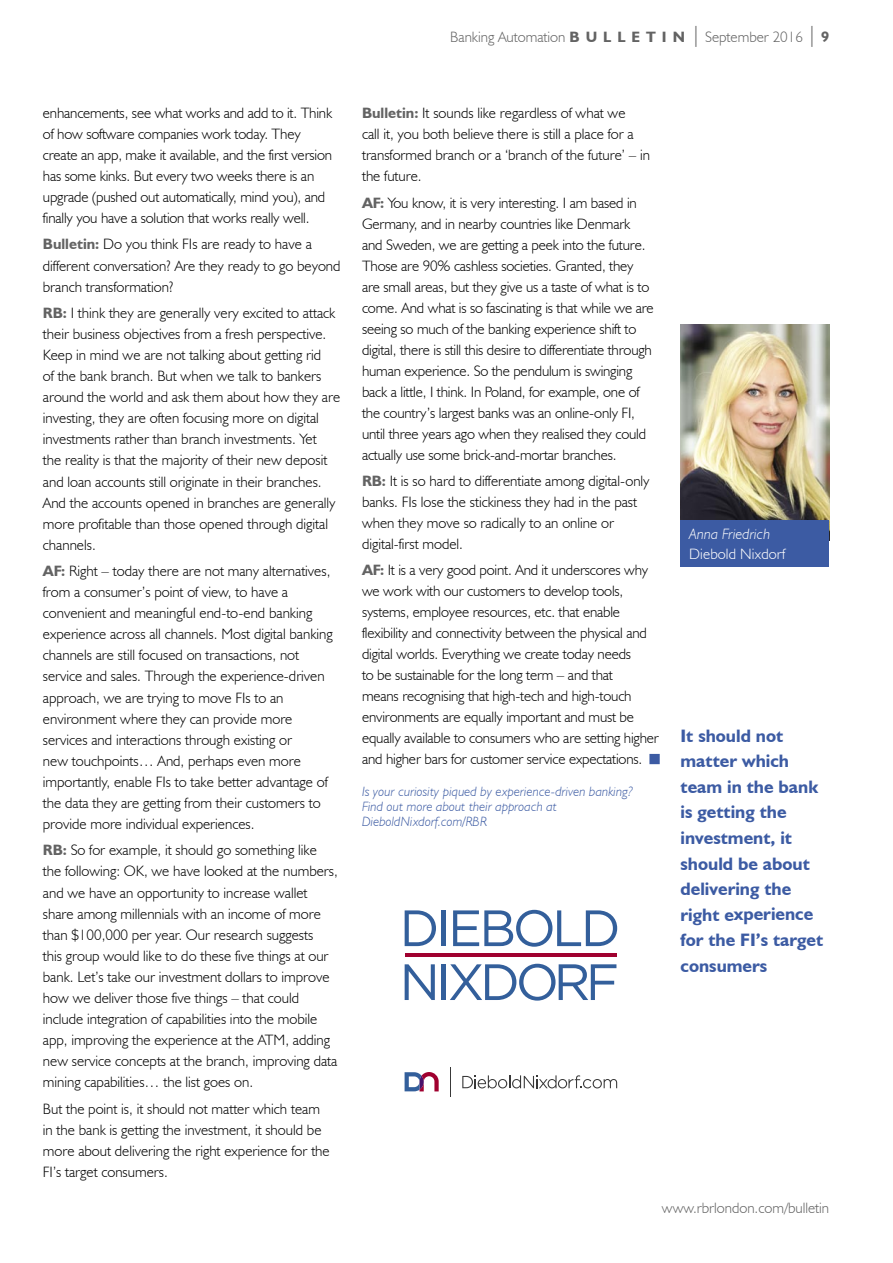
<style>
.page{position:relative;width:893px;height:1263px;background:#fff}
.page>*{position:absolute;margin:0;border:0;box-sizing:border-box;transform-origin:0 0}
.t1{font:700 18px/25.5px "Humanist 521 BT";color:#3c5ba3}
.t2{font:300 15px/21px "Humanist 521 BT";color:#000}
.t3{font:300 15px "Humanist 521 BT";color:#636363}
.t4{font:300 15px "Humanist 521 BT";letter-spacing:.01em;color:#fff}
.t5{font:italic 300 15px "Humanist 521 BT";letter-spacing:.01em;color:#fff}
.t6{font:italic 300 13.5px/15px "Humanist 521 BT";letter-spacing:.01em;color:#3c5ba3}
.s1{font-weight:700}
.s2{font-size:21px}
.s3{font-weight:700;color:#636363}
</style>
<div class="page">
<div style="left:649px;top:754px;width:11px;height:10px;background:#3c5ba3"></div>
<img style="left:680px;top:324px;width:149px;height:196px">
<div style="left:680px;top:520px;width:149px;height:47px;background:#3c5ba3"></div>
<hr style="left:405px;top:954px;width:211px;height:3px;background:#a0002f">
<svg style="left:405px;top:910px;width:31px;height:36px"></svg>
<hr style="left:442px;top:910px;width:4px;height:36px;background:#335f9b">
<svg style="left:453px;top:910px;width:164px;height:37px"></svg>
<svg style="left:405px;top:964px;width:30px;height:36px"></svg>
<hr style="left:442px;top:964px;width:4px;height:36px;background:#335f9b">
<svg style="left:450px;top:964px;width:166px;height:36px"></svg>
<svg style="left:405px;top:1072px;width:34px;height:19px"></svg>
<hr style="left:450px;top:1067px;width:1px;height:30px;background:#393939">
<svg style="left:462px;top:1075px;width:155px;height:13px"></svg>
<p class="t3" style="left:450px;top:28px;width:380px">Banking Automation <span class="s1">B U L L E T I N</span> <span class="s2">|</span> September 2016 <span class="s2">|</span> <span class="s1">9</span></p>
<p class="t2" style="left:43px;top:102px;width:291px">enhancements, see what works and add to it. Think of how software companies work today. They create an app, make it available, and the first version has some kinks. But every two weeks there is an upgrade (pushed out automatically, mind you), and finally you have a solution that works really well.</p>
<p class="t2" style="left:43px;top:233px;width:299px"><span class="s3">Bulletin:</span> Do you think FIs are ready to have a different conversation? Are they ready to go beyond branch transformation?</p>
<p class="t2" style="left:43px;top:302px;width:299px"><span class="s3">RB:</span> I think they are generally very excited to attack their business objectives from a fresh perspective.<br>Keep in mind we are not talking about getting rid<br>of the bank branch. But when we talk to bankers around the world and ask them about how they are investing, they are often focusing more on digital investments rather than branch investments. Yet<br>the reality is that the majority of their new deposit and loan accounts still originate in their branches.<br>And the accounts opened in branches are generally more profitable than those opened through digital channels.</p>
<p class="t2" style="left:43px;top:560px;width:291px"><span class="s3">AF:</span> Right – today there are not many alternatives, from a consumer’s point of view, to have a convenient and meaningful end-to-end banking experience across all channels. Most digital banking channels are still focused on transactions, not service and sales. Through the experience-driven approach, we are trying to move FIs to an environment where they can provide more services and interactions through existing or<br>new touchpoints… And, perhaps even more importantly, enable FIs to take better advantage of the data they are getting from their customers to provide more individual experiences.</p>
<p class="t2" style="left:43px;top:839px;width:296px"><span class="s3">RB:</span> So for example, it should go something like the following: OK, we have looked at the numbers, and we have an opportunity to increase wallet share among millennials with an income of more than $100,000 per year. Our research suggests<br>this group would like to do these five things at our bank. Let’s take our investment dollars to improve how we deliver those five things – that could include integration of capabilities into the mobile app, improving the experience at the ATM, adding new service concepts at the branch, improving data mining capabilities… the list goes on.</p>
<p class="t2" style="left:43px;top:1098px;width:288px">But the point is, it should not matter which team in the bank is getting the investment, it should be more about delivering the right experience for the FI’s target consumers.</p>
<p class="t2" style="left:362px;top:102px;width:289px"><span class="s3">Bulletin:</span> It sounds like regardless of what we<br>call it, you both believe there is still a place for a transformed branch or a ‘branch of the future’ – in the future.</p>
<p class="t2" style="left:362px;top:192px;width:293px"><span class="s3">AF:</span> You know, it is very interesting. I am based in Germany, and in nearby countries like Denmark and Sweden, we are getting a peek into the future.<br>Those are 90% cashless societies. Granted, they are small areas, but they give us a taste of what is to come. And what is so fascinating is that while we are seeing so much of the banking experience shift to digital, there is still this desire to differentiate through human experience. So the pendulum is swinging back a little, I think. In Poland, for example, one of the country’s largest banks was an online-only FI, until three years ago when they realised they could actually use some brick-and-mortar branches.</p>
<p class="t2" style="left:362px;top:470px;width:289px"><span class="s3">RB:</span> It is so hard to differentiate among digital-only banks. FIs lose the stickiness they had in the past when they move so radically to an online or digital-first model.</p>
<p class="t2" style="left:362px;top:559px;width:298px"><span class="s3">AF:</span> It is a very good point. And it underscores why we work with our customers to develop tools, systems, employee resources, etc. that enable flexibility and connectivity between the physical and digital worlds. Everything we create today needs<br>to be sustainable for the long term – and that<br>means recognising that high-tech and high-touch environments are equally important and must be equally available to consumers who are setting higher and higher bars for customer service expectations.</p>
<p class="t6" style="left:362px;top:784px;width:272px">Is your curiosity piqued by experience-driven banking?<br>Find out more about their approach at<br>DieboldNixdorf.com/RBR</p>
<p class="t5" style="left:689px;top:525px;width:83px">Anna Friedrich</p>
<p class="t4" style="left:689px;top:545px;width:98px">Diebold Nixdorf</p>
<p class="t1" style="left:680px;top:723px;width:144px">It should not matter which team in the bank is getting the investment, it should be about delivering the right experience for the FI’s target consumers</p>
<p class="t3" style="left:662px;top:1199px;width:169px">www.rbrlondon.com/bulletin</p>
</div>
